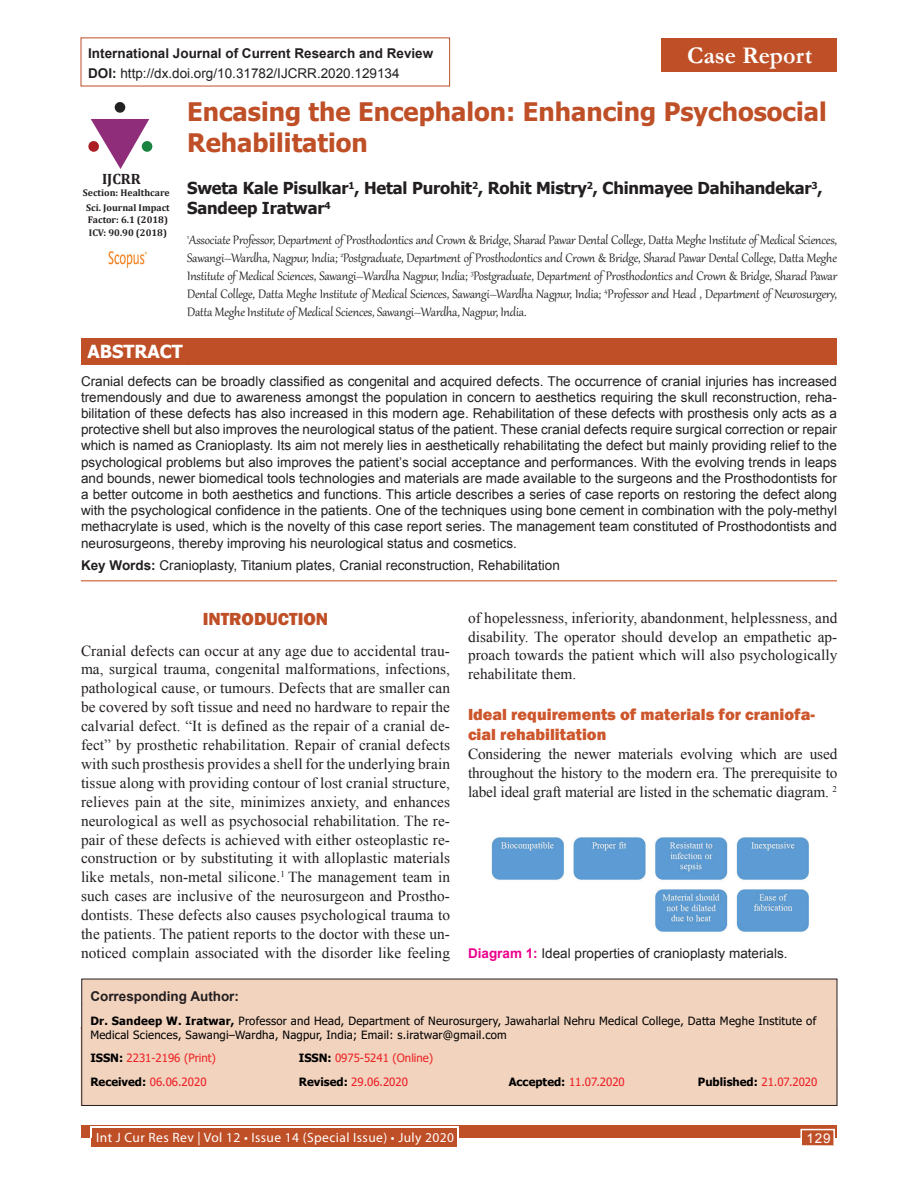
<style>
.page{position:relative;width:918px;height:1188px;background:#fff}
.page>*{position:absolute;margin:0;border:0;box-sizing:border-box;transform-origin:0 0}
.Article_title{font:700 25.5px/30.6px "Tahoma";color:#bf4f27}
.Articles{font:700 24px "Garamond";color:#fff}
.Head_1{font:800 18px "Franklin Gothic";color:#bf4f27}
.t1{font:700 18px "Tahoma";color:#fff}
.Author_name{font:700 16.5px/19.8px "Tahoma";letter-spacing:-.01em;color:#231f20}
.Head_2{font:800 16.5px/19.8px "Franklin Gothic";color:#cd562c}
.Text{font:15.3px/18.9px "Times New Roman";letter-spacing:.005em;color:#231e1f;text-align:justify}
.Text-2{font:15.3px/18.9px "Times New Roman";letter-spacing:-.01em;color:#231f20;text-align:justify}
.Author_affiliation{font:15px/18px "Gabriola";letter-spacing:-.01em;color:#231f20;text-align:justify}
.t2{font:700 15px "Cambria";color:#231f20}
.Abstract_text{font:13.5px/16.2px "Arial";color:#231f20;text-align:justify}
.Keywords{font:13.5px "Arial";color:#231f20}
.Corresponding_head{font:700 13.5px "Arial";color:#231f20}
.t3{font:13.5px "Myriad Pro";letter-spacing:.03em;color:#fff}
.Figure_caption{font:13.5px "Arial";color:#231f20}
.t4{font:13.5px "Arial";color:#fff}
.Corresponding_text{font:11.4px/14.4px "Tahoma";letter-spacing:.02em;color:#000}
.Corresponding_text-2{font:11.4px "Tahoma";color:#ed1c24}
.Corresponding_text-3{font:11.4px "Tahoma";color:#ed2224}
.Corresponding_text-4{font:700 11.4px "Tahoma";color:#000}
.t5{font:700 9.75px/11.7px "Cambria";color:#231f20}
.s1{font-weight:700}
.s2{color:#231f20}
.s3{font-weight:700;color:#ec008c}
.s4{font-weight:700;color:#000}
.s5{font-weight:400;color:#ed1c24}
</style>
<div class="page">
<div style="left:81px;top:1125px;width:756px;height:13px;background:#bf4f27"></div>
<div style="left:92px;top:1128px;width:365px;height:19px;background:#bf4f27"></div>
<hr style="left:90px;top:1127px;width:367px;height:1px;background:#fff">
<svg style="left:90px;top:1128px;width:2px;height:10px"></svg>
<svg style="left:457px;top:1127px;width:2px;height:11px"></svg>
<div style="left:800px;top:1129px;width:35px;height:17px;background:#bf4f27;border:2px solid #fff"></div>
<div style="left:81px;top:979px;width:756px;height:127px;background:#f2d3be;border:1px solid #231f20"></div>
<div style="left:662px;top:38px;width:175px;height:34px;background:#bf4f27"></div>
<svg style="left:91px;top:119px;width:58px;height:50px"></svg>
<div style="left:142px;top:141px;width:10px;height:11px;background:#198340;border-radius:50%"></div>
<div style="left:115px;top:102px;width:10px;height:11px;background:#232222;border-radius:50%"></div>
<div style="left:88px;top:141px;width:11px;height:11px;background:#ab1e23;border-radius:50%"></div>
<img style="left:109px;top:251px;width:38px;height:16px">
<hr style="left:81px;top:580px;width:756px;height:1px;background:#cd562c">
<div style="left:81px;top:338px;width:756px;height:27px;background:#bf4f27"></div>
<img style="left:491px;top:837px;width:318px;height:95px">
<p class="Corresponding_head" style="left:88px;top:44px;width:347px">International Journal of Current Research and Review</p>
<p class="Abstract_text" style="left:88px;top:66px;width:313px"><span class="s1">DOI:</span> http://dx.doi.org/10.31782/IJCRR.2020.129134</p>
<p class="Articles" style="left:687px;top:39px;width:127px">Case Report</p>
<p class="t2" style="left:102px;top:168px;width:40px">IJCRR</p>
<p class="t5" style="left:83px;top:186px;width:88px">Section: Healthcare</p>
<p class="t5" style="left:86px;top:201px;width:85px">Sci. Journal Impact<br>Factor: 6.1 (2018)</p>
<p class="t5" style="left:89px;top:226px;width:80px">ICV: 90.90 (2018)</p>
<p class="Article_title" style="left:187px;top:98px;width:641px">Encasing the Encephalon: Enhancing Psychosocial<br>Rehabilitation</p>
<p class="Author_name" style="left:187px;top:179px;width:637px">Sweta Kale Pisulkar<sup>1</sup>, Hetal Purohit<sup>2</sup>, Rohit Mistry<sup>2</sup>, Chinmayee Dahihandekar<sup>3</sup>,<br>Sandeep Iratwar<sup>4</sup></p>
<p class="Author_affiliation" style="left:187px;top:230px;width:652px"><sup>1</sup>Associate Professor, Department of Prosthodontics and Crown &amp; Bridge, Sharad Pawar Dental College, Datta Meghe Institute of Medical Sciences, Sawangi–Wardha, Nagpur, India; <sup>2</sup>Postgraduate, Department of Prosthodontics and Crown &amp; Bridge, Sharad Pawar Dental College, Datta Meghe Institute of Medical Sciences, Sawangi–Wardha Nagpur, India; <sup>3</sup>Postgraduate, Department of Prosthodontics and Crown &amp; Bridge, Sharad Pawar Dental College, Datta Meghe Institute of Medical Sciences, Sawangi–Wardha Nagpur, India; <sup>4</sup>Professor and Head , Department of Neurosurgery, Datta Meghe Institute of Medical Sciences, Sawangi–Wardha, Nagpur, India.</p>
<p class="t1" style="left:87px;top:339px;width:97px">ABSTRACT</p>
<p class="Abstract_text" style="left:81px;top:373px;width:758px">Cranial defects can be broadly classified as congenital and acquired defects. The occurrence of cranial injuries has increased tremendously and due to awareness amongst the population in concern to aesthetics requiring the skull reconstruction, reha&shy;bilitation of these defects has also increased in this modern age. Rehabilitation of these defects with prosthesis only acts as a protective shell but also improves the neurological status of the patient. These cranial defects require surgical correction or repair which is named as Cranioplasty. Its aim not merely lies in aesthetically rehabilitating the defect but mainly providing relief to the psychological problems but also improves the patient’s social acceptance and performances. With the evolving trends in leaps and bounds, newer biomedical tools technologies and materials are made available to the surgeons and the Prosthodontists for a better outcome in both aesthetics and functions. This article describes a series of case reports on restoring the defect along with the psychological confidence in the patients. One of the techniques using bone cement in combination with the poly-methyl methacrylate is used, which is the novelty of this case report series. The management team constituted of Prosthodontists and neurosurgeons, thereby improving his neurological status and cosmetics.</p>
<p class="Keywords" style="left:81px;top:556px;width:480px"><span class="s1">Key Words:</span> Cranioplasty, Titanium plates, Cranial reconstruction, Rehabilitation</p>
<p class="Head_1" style="left:203px;top:607px;width:127px">INTRODUCTION</p>
<p class="Text" style="left:81px;top:641px;width:371px">Cranial defects can occur at any age due to accidental trau&shy;ma, surgical trauma, congenital malformations, infections, pathological cause, or tumours. Defects that are smaller can be covered by soft tissue and need no hardware to repair the calvarial defect<span class="s2">. “It is defined as the repair of a cranial de&shy;fect” by prosthetic rehabilitation. Repair of cranial defects with such prosthesis provides a shell for the underlying brain tissue along with providi</span>ng contour of lost cranial structure, relieves pain at the site, minimizes anxiety, and enhances neurological as well as psychosocial rehabilitation. The re&shy;pair of these defects is achieved with either osteoplastic re&shy;construction or by substituting it with alloplastic materials like metals, non-metal silicone.<sup>1</sup> <span class="s2">The management team in such cases are inclusive of the neurosurgeon and Prostho&shy;dontists.</span> These defects also causes psychological trauma to the patients. The patient reports to the doctor with these un&shy;noticed complain associated with the disorder like feeling</p>
<p class="Text" style="left:468px;top:608px;width:371px">of hopelessness, inferiority, abandonment, helplessness, and disability. The operator should develop an empathetic ap&shy;proach towards the patient which will also psychologically rehabilitate them.</p>
<p class="Head_2" style="left:468px;top:705px;width:349px">Ideal requirements of materials for craniofa&shy;cial rehabilitation</p>
<p class="Text-2" style="left:468px;top:744px;width:371px">Considering the newer materials evolving which are used throughout the history to the modern era. The prerequisite to label ideal graft material are listed in the schematic diagram. <sup>2</sup></p>
<p class="Figure_caption" style="left:468px;top:944px;width:321px"><span class="s3">Diagram 1:</span> Ideal properties of cranioplasty materials.</p>
<p class="Corresponding_head" style="left:90px;top:987px;width:150px">Corresponding Author:</p>
<p class="Corresponding_text" style="left:90px;top:1014px;width:727px"><span class="s1">Dr. Sandeep W. Iratwar,</span> Professor and Head, Department of Neurosurgery, Jawaharlal Nehru Medical College, Datta Meghe Institute of<br>Medical Sciences, Sawangi–Wardha, Nagpur, India; Email: s.iratwar@gmail.com</p>
<p class="Corresponding_text-3" style="left:90px;top:1051px;width:127px"><span class="s4">ISSN:</span> 2231-2196 (Print)</p>
<p class="Corresponding_text-3" style="left:299px;top:1051px;width:136px"><span class="s4">ISSN:</span> 0975-5241 (Online)</p>
<p class="Corresponding_text-2" style="left:90px;top:1074px;width:118px"><span class="s4">Received:</span> 06.06.2020</p>
<p class="Corresponding_text-2" style="left:299px;top:1074px;width:111px"><span class="s4">Revised:</span> 29.06.2020</p>
<p class="Corresponding_text-2" style="left:509px;top:1074px;width:118px"><span class="s4">Accepted:</span> 11.07.2020</p>
<p class="Corresponding_text-4" style="left:698px;top:1074px;width:121px">Published: <span class="s5">21.07.2020</span></p>
<p class="t3" style="left:96px;top:1130px;width:359px">Int J Cur Res Rev | Vol 12 • Issue 14 (Special Issue) • July 2020</p>
<p class="t4" style="left:806px;top:1130px;width:26px">129</p>
</div>
